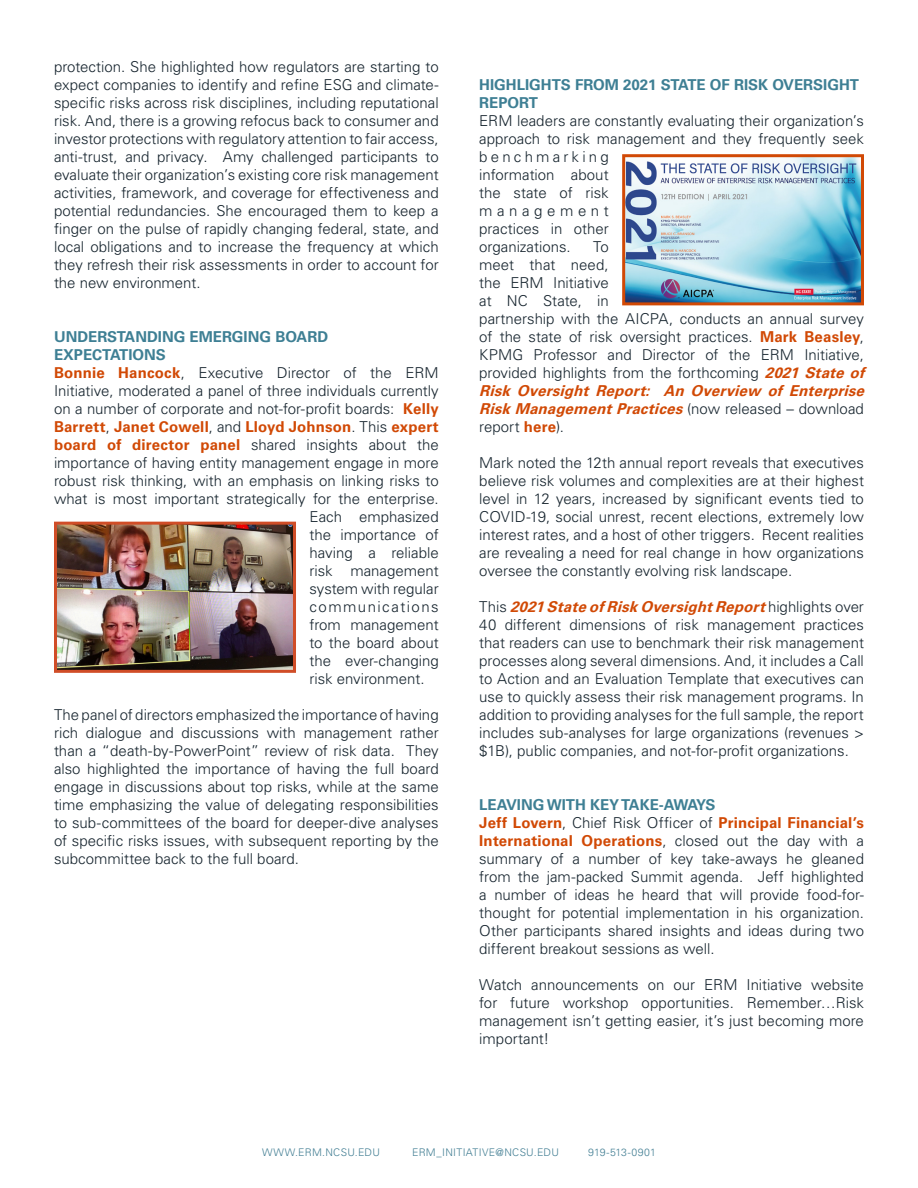
<style>
.page{position:relative;width:918px;height:1188px;background:#fff}
.page>*{position:absolute;margin:0;border:0;box-sizing:border-box;transform-origin:0 0}
.Body_Text{font:300 15px/18px "Univers LT Std";color:#16242e;text-align:justify}
.Title_-_Align_Left{font:700 15px/18px "Univers LT Std";color:#3e7f94}
.Body_Text-2{font:700 15px "Univers LT Std";letter-spacing:.01em;color:#d14905}
.Body_Text-3{font:300 15px "Univers LT Std";letter-spacing:.095em;color:#16242e}
.t1{font:300 10.5px "Univers LT Std";letter-spacing:.025em;color:#427e93}
.t2{font:300 10.5px "Univers LT Std";letter-spacing:.005em;color:#427e93}
.s1{font-weight:700;color:#d14905}
.s2{font-weight:300;color:#16242e}
.s3{font-weight:700;font-style:italic;color:#d14905}
</style>
<div class="page">
<img style="left:58px;top:526px;width:234px;height:143px">
<div style="left:54px;top:522px;width:242px;height:151px;border:3px solid #d04d27"></div>
<img style="left:626px;top:158px;width:234px;height:143px">
<div style="left:622px;top:154px;width:242px;height:151px;border:3px solid #d14905"></div>
<p class="Body_Text" style="left:54px;top:58px;width:386px">protection. She highlighted how regulators are starting to expect companies to identify and refine ESG and climate&shy;specific risks across risk disciplines, including reputational risk. And, there is a growing refocus back to consumer and investor protections with regulatory attention to fair access, anti-trust, and privacy. Amy challenged participants to evaluate their organization’s existing core risk management activities, framework, and coverage for effectiveness and potential redundancies. She encouraged them to keep a finger on the pulse of rapidly changing federal, state, and local obligations and to increase the frequency at which they refresh their risk assessments in order to account for the new environment.</p>
<p class="Title_-_Align_Left" style="left:54px;top:328px;width:276px">UNDERSTANDING EMERGING BOARD</p>
<p class="Title_-_Align_Left" style="left:54px;top:346px;width:113px">EXPECTATIONS</p>
<p class="Body_Text" style="left:54px;top:364px;width:386px"><span class="s1">Bonnie Hancock</span>, Executive Director of the ERM</p>
<p class="Body_Text" style="left:54px;top:382px;width:386px">Initiative, moderated a panel of three individuals currently</p>
<p class="Body_Text" style="left:54px;top:400px;width:386px">on a number of corporate and not-for-profit boards: <span class="s1">Kelly</span></p>
<p class="Body_Text-2" style="left:54px;top:418px;width:386px">Barrett<span class="s2">,</span> Janet Cowell<span class="s2">, and</span> Lloyd Johnson<span class="s2">. This</span> expert</p>
<p class="Body_Text" style="left:54px;top:436px;width:386px"><span class="s1">board of director panel</span> shared insights about the</p>
<p class="Body_Text" style="left:54px;top:454px;width:386px">importance of having entity management engage in more</p>
<p class="Body_Text" style="left:54px;top:472px;width:386px">robust risk thinking, with an emphasis on linking risks to</p>
<p class="Body_Text" style="left:54px;top:490px;width:386px">what is most important strategically for the enterprise.</p>
<p class="Body_Text" style="left:310px;top:508px;width:131px">Each emphasized</p>
<p class="Body_Text" style="left:310px;top:526px;width:131px">the importance of</p>
<p class="Body_Text" style="left:310px;top:544px;width:131px">having a reliable</p>
<p class="Body_Text" style="left:310px;top:562px;width:131px">risk management</p>
<p class="Body_Text" style="left:310px;top:580px;width:131px">system with regular</p>
<p class="Body_Text-3" style="left:310px;top:598px;width:131px">communications</p>
<p class="Body_Text" style="left:310px;top:616px;width:131px">from management</p>
<p class="Body_Text" style="left:310px;top:634px;width:131px">to the board about</p>
<p class="Body_Text" style="left:310px;top:652px;width:131px">the ever-changing</p>
<p class="Body_Text" style="left:310px;top:670px;width:117px">risk environment.</p>
<p class="Body_Text" style="left:54px;top:706px;width:386px">The panel of directors emphasized the importance of having rich dialogue and discussions with management rather than a “death-by-PowerPoint” review of risk data. They also highlighted the importance of having the full board engage in discussions about top risks, while at the same time emphasizing the value of delegating responsibilities to sub-committees of the board for deeper-dive analyses of specific risks issues, with subsequent reporting by the subcommittee back to the full board.</p>
<p class="Title_-_Align_Left" style="left:479px;top:76px;width:381px">HIGHLIGHTS FROM 2021 STATE OF RISK OVERSIGHT<br>REPORT</p>
<p class="Body_Text" style="left:479px;top:112px;width:386px;text-align:left">ERM leaders are constantly evaluating their organization’s approach to risk management and they frequently seek benchmarking<br>information about<br>the state of risk<br>management<br>practices in other<br>organizations.</p>
<p class="Body_Text" style="left:479px;top:238px;width:391px;text-align:left;text-indent:114px">To<br>meet that need,<br>the ERM Initiative<br>at NC State, in<br>partnership with the AICPA, conducts an annual survey of the state of risk oversight practices. <span class="s1">Mark Beasley</span>, KPMG Professor and Director of the ERM Initiative, provided highlights from the forthcoming <span class="s3">2021 State of Risk Oversight Report: An Overview of Enterprise RiskManagementPractices</span> ( n o w r e l e a s e d – d o w n l o a d report <span class="s1">here</span>).</p>
<p class="Body_Text" style="left:479px;top:454px;width:386px">Mark noted the 12th annual report reveals that executives believe risk volumes and complexities are at their highest level in 12 years, increased by significant events tied to COVID-19, social unrest, recent elections, extremely low interest rates, and a host of other triggers. Recent realities are revealing a need for real change in how organizations oversee the constantly evolving risk landscape.</p>
<p class="Body_Text" style="left:479px;top:598px;width:386px">T h i s <span class="s3">2021StateofRiskOversightReport</span>h i g h l i g h t s o v e r 40 different dimensions of risk management practices that readers can use to benchmark their risk management processes along several dimensions. And, it includes a Call to Action and an Evaluation Template that executives can use to quickly assess their risk management programs. In addition to providing analyses for the full sample, the report includes sub-analyses for large organizations (revenues &gt; $1B), public companies, and not-for-profit organizations.</p>
<p class="Title_-_Align_Left" style="left:479px;top:796px;width:238px">LEAVING WITH KEY TAKE-AWAYS</p>
<p class="Body_Text" style="left:479px;top:814px;width:386px"><span class="s1">Jeff Lovern</span>, Chief Risk Officer of <span class="s1">Principal Financial’s International Operations</span>, closed out the day with a summary of a number of key take-aways he gleaned from the jam-packed Summit agenda. Jeff highlighted a number of ideas he heard that will provide food-for&shy;thought for potential implementation in his organization.<br>Other participants shared insights and ideas during two different breakout sessions as well.</p>
<p class="Body_Text" style="left:479px;top:976px;width:386px">Watch announcements on our ERM Initiative website for future workshop opportunities. Remember…Risk management isn’t getting easier, it’s just becoming more important!</p>
<p class="t1" style="left:262px;top:1146px;width:120px">WWW.ERM.NCSU.EDU</p>
<p class="t1" style="left:412px;top:1146px;width:148px">ERM_INITIATIVE@NCSU.EDU</p>
<p class="t2" style="left:588px;top:1146px;width:69px">919-513-0901</p>
</div>
